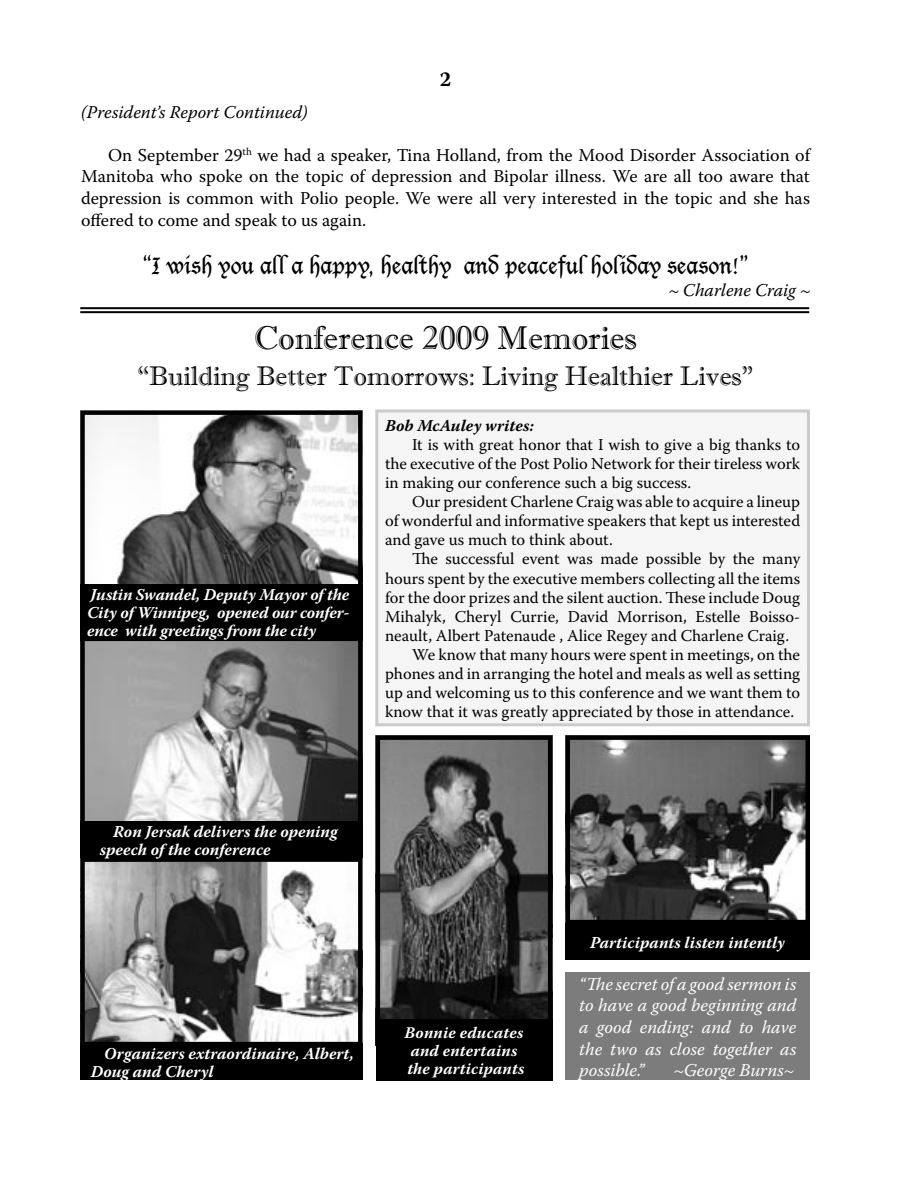
<style>
.page{position:relative;width:918px;height:1188px;background:#fff}
.page>*{position:absolute;margin:0;border:0;box-sizing:border-box;transform-origin:0 0}
.t1{font:33px "Imprint MT Shadow";color:#000}
.t2{font:27px "Imprint MT Shadow";color:#000}
._00-Warnock_Body_Text{font:22.5px "Lucida Blackletter";color:#000}
.t3{font:700 21px "Warnock Pro";color:#000}
._00-Warnock_Body_Text-2{font:18px/21.6px "Warnock Pro";color:#000;text-align:justify}
._00-Warnock_Body_Text-3{font:italic 18px/21.6px "Warnock Pro";color:#fff;text-align:justify}
._00-Warnock_Body_Text-4{font:italic 18px "Warnock Pro";color:#000}
._00-Warnock_Body_Text-5{font:16.5px/19.2px "Warnock Pro";color:#000;text-align:justify}
.t4{font:italic 700 16.5px/18px "Warnock Pro";color:#fff}
._00-Warnock_Body_Text-6{font:italic 700 16.5px "Warnock Pro";color:#000}
.t5{font:italic 700 16.2px "Warnock Pro";letter-spacing:.01em;color:#fff}
</style>
<div class="page">
<img style="left:381px;top:740px;width:166px;height:279px">
<div style="left:376px;top:735px;width:176px;height:310px;border:4px solid #000"></div>
<div style="left:377px;top:411px;width:431px;height:314px;background:#f5f5f5"></div>
<div style="left:375px;top:410px;width:435px;height:316px;border:3px solid #cbcbcb"></div>
<div style="left:566px;top:973px;width:244px;height:107px;background:#7c7c7c"></div>
<img style="left:85px;top:862px;width:273px;height:179px">
<div style="left:80px;top:857px;width:283px;height:189px;border:4px solid #000"></div>
<div style="left:80px;top:1043px;width:283px;height:37px;background:#000"></div>
<img style="left:85px;top:642px;width:273px;height:179px">
<div style="left:80px;top:637px;width:283px;height:189px;border:4px solid #000"></div>
<div style="left:80px;top:821px;width:283px;height:37px;background:#000"></div>
<div style="left:376px;top:1019px;width:176px;height:62px;background:#000"></div>
<img style="left:565px;top:735px;width:240px;height:189px">
<div style="left:566px;top:735px;width:244px;height:189px;border:4px solid #000"></div>
<div style="left:565px;top:924px;width:245px;height:36px;background:#000"></div>
<img style="left:85px;top:415px;width:273px;height:169px">
<div style="left:80px;top:410px;width:283px;height:189px;border:4px solid #000"></div>
<div style="left:80px;top:584px;width:283px;height:56px;background:#000"></div>
<hr style="left:80px;top:307px;width:729px;height:2px;background:#000">
<hr style="left:80px;top:311px;width:729px;height:2px;background:#000">
<p class="t3" style="left:440px;top:67px;width:13px">2</p>
<p class="_00-Warnock_Body_Text-4" style="left:81px;top:101px;width:228px">(President’s Report Continued)</p>
<p class="_00-Warnock_Body_Text-2" style="left:81px;top:144px;width:731px;text-indent:27px">On September 29<sup>th</sup> we had a speaker, Tina Holland, from the Mood Disorder Association of Manitoba who spoke on the topic of depression and Bipolar illness. We are all too aware that depression is common with Polio people. We were all very interested in the topic and she has offered to come and speak to us again.</p>
<p class="_00-Warnock_Body_Text" style="left:142px;top:253px;width:608px">“I wish you all a happy, healthy and peaceful holiday season!”</p>
<p class="_00-Warnock_Body_Text-4" style="left:669px;top:279px;width:143px">~ Charlene Craig ~</p>
<p class="t1" style="left:254px;top:318px;width:384px">Conference 2009 Memories</p>
<p class="t2" style="left:137px;top:360px;width:617px">“Building Better Tomorrows: Living Healthier Lives”</p>
<p class="_00-Warnock_Body_Text-6" style="left:385px;top:415px;width:150px">Bob McAuley writes:</p>
<p class="_00-Warnock_Body_Text-5" style="left:385px;top:434px;width:417px;text-indent:27px">It is with great honor that I wish to give a big thanks to the executive of the Post Polio Network for their tireless work in making our conference such a big success.</p>
<p class="_00-Warnock_Body_Text-5" style="left:385px;top:492px;width:417px;text-indent:27px">Our president Charlene Craig was able to acquire a lineup of wonderful and informative speakers that kept us interested and gave us much to think about.</p>
<p class="_00-Warnock_Body_Text-5" style="left:385px;top:549px;width:417px;text-indent:27px">The successful event was made possible by the many hours spent by the executive members collecting all the items for the door prizes and the silent auction. These include Doug Mihalyk, Cheryl Currie, David Morrison, Estelle Boisso&shy;neault, Albert Patenaude , Alice Regey and Charlene Craig.</p>
<p class="_00-Warnock_Body_Text-5" style="left:385px;top:645px;width:417px;text-indent:27px">We know that many hours were spent in meetings, on the phones and in arranging the hotel and meals as well as setting up and welcoming us to this conference and we want them to know that it was greatly appreciated by those in attendance.</p>
<p class="t4" style="left:87px;top:586px;width:264px;text-align:justify">Justin Swandel, Deputy Mayor of the City of Winnipeg, opened our confer&shy;ence with greetings from the city</p>
<p class="t4" style="left:100px;top:822px;width:239px;text-indent:14px">Ron Jersak delivers the opening speech of the conference</p>
<p class="t4" style="left:104px;top:1044px;width:251px">Organizers extraordinaire, Albert,</p>
<p class="t4" style="left:91px;top:1062px;width:124px">Doug and Cheryl</p>
<p class="t5" style="left:405px;top:1023px;width:120px">Bonnie educates</p>
<p class="t5" style="left:411px;top:1041px;width:108px">and entertains</p>
<p class="t5" style="left:407px;top:1059px;width:118px">the participants</p>
<p class="t4" style="left:590px;top:933px;width:196px">Participants listen intently</p>
<p class="_00-Warnock_Body_Text-3" style="left:579px;top:973px;width:219px">“The secret of a good sermon is to have a good beginning and a good ending: and to have the two as close together as possible.”</p>
<p class="_00-Warnock_Body_Text-3" style="left:674px;top:1059px;width:122px">~George Burns~</p>
</div>
